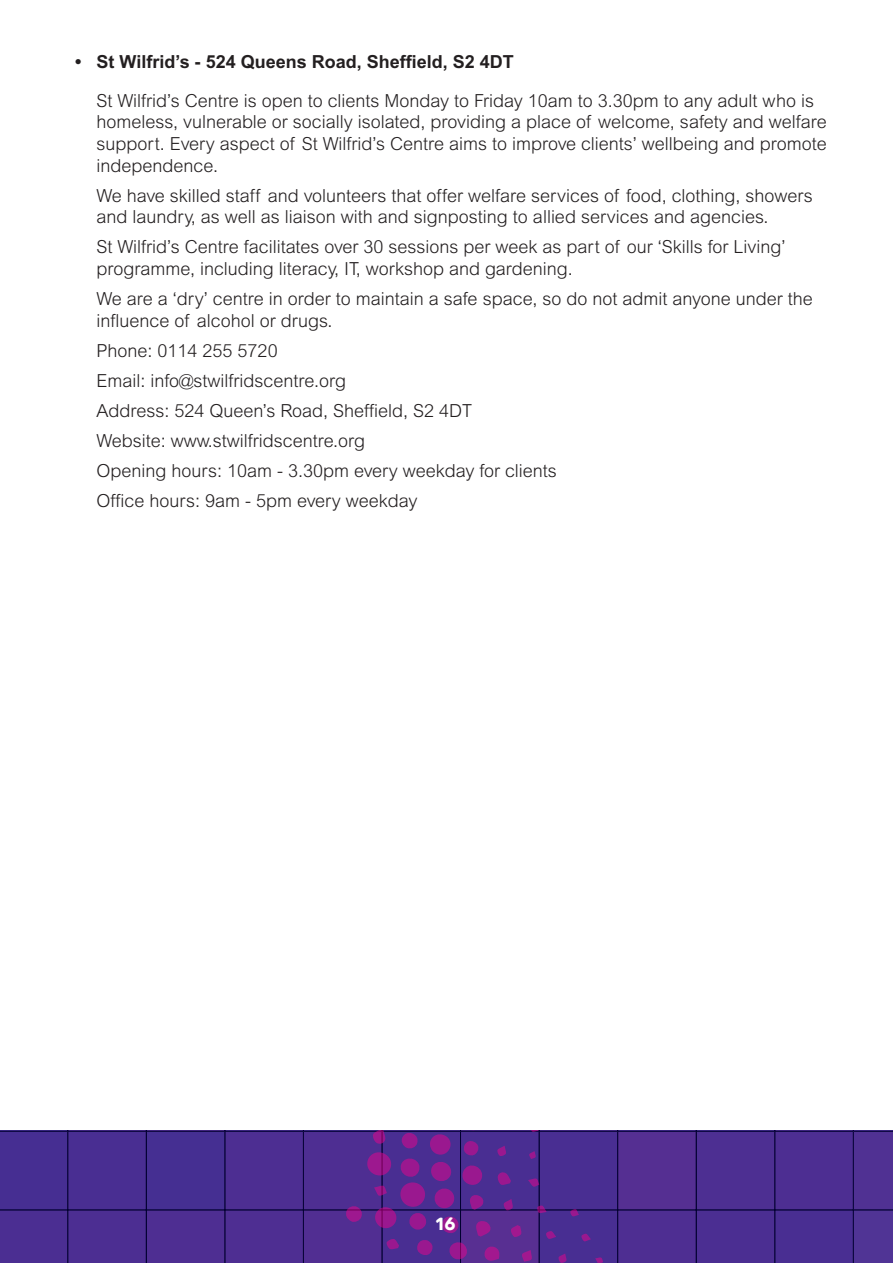
<style>
.page{position:relative;width:893px;height:1263px;background:#fff}
.page>*{position:absolute;margin:0;border:0;box-sizing:border-box;transform-origin:0 0}
.t1{font:300 18px/21.6px "Arial";color:#231f20}
.t2{font:700 18px "Arial";color:#231f20}
.t3{font:700 18px "Co Headline";color:#fff}
</style>
<div class="page">
<svg style="left:0;top:1130px;width:893px;height:133px;background:#4d2b8e"></svg>
<p class="t2" style="left:75px;top:51px;width:440px">• St Wilfrid’s - 524 Queens Road, Sheffield, S2 4DT</p>
<p class="t1" style="left:97px;top:90px;width:732px">St Wilfrid’s Centre is open to clients Monday to Friday 10am to 3.30pm to any adult who is homeless, vulnerable or socially isolated, providing a place of welcome, safety and welfare support. Every aspect of St Wilfrid’s Centre aims to improve clients’ wellbeing and promote independence.</p>
<p class="t1" style="left:97px;top:185px;width:718px">We have skilled staff and volunteers that offer welfare services of food, clothing, showers and laundry, as well as liaison with and signposting to allied services and agencies.</p>
<p class="t1" style="left:97px;top:236px;width:690px">St Wilfrid’s Centre facilitates over 30 sessions per week as part of our ‘Skills for Living’ programme, including literacy, IT, workshop and gardening.</p>
<p class="t1" style="left:97px;top:288px;width:718px">We are a ‘dry’ centre in order to maintain a safe space, so do not admit anyone under the influence of alcohol or drugs.</p>
<p class="t1" style="left:97px;top:335px;width:462px;line-height:30.2px">Phone: 0114 255 5720<br>Email: info@stwilfridscentre.org<br>Address: 524 Queen’s Road, Sheffield, S2 4DT<br>Website: www.stwilfridscentre.org<br>Opening hours: 10am - 3.30pm every weekday for clients Office hours: 9am - 5pm every weekday</p>
<p class="t3" style="left:436px;top:1213px;width:21px">16</p>
</div>
